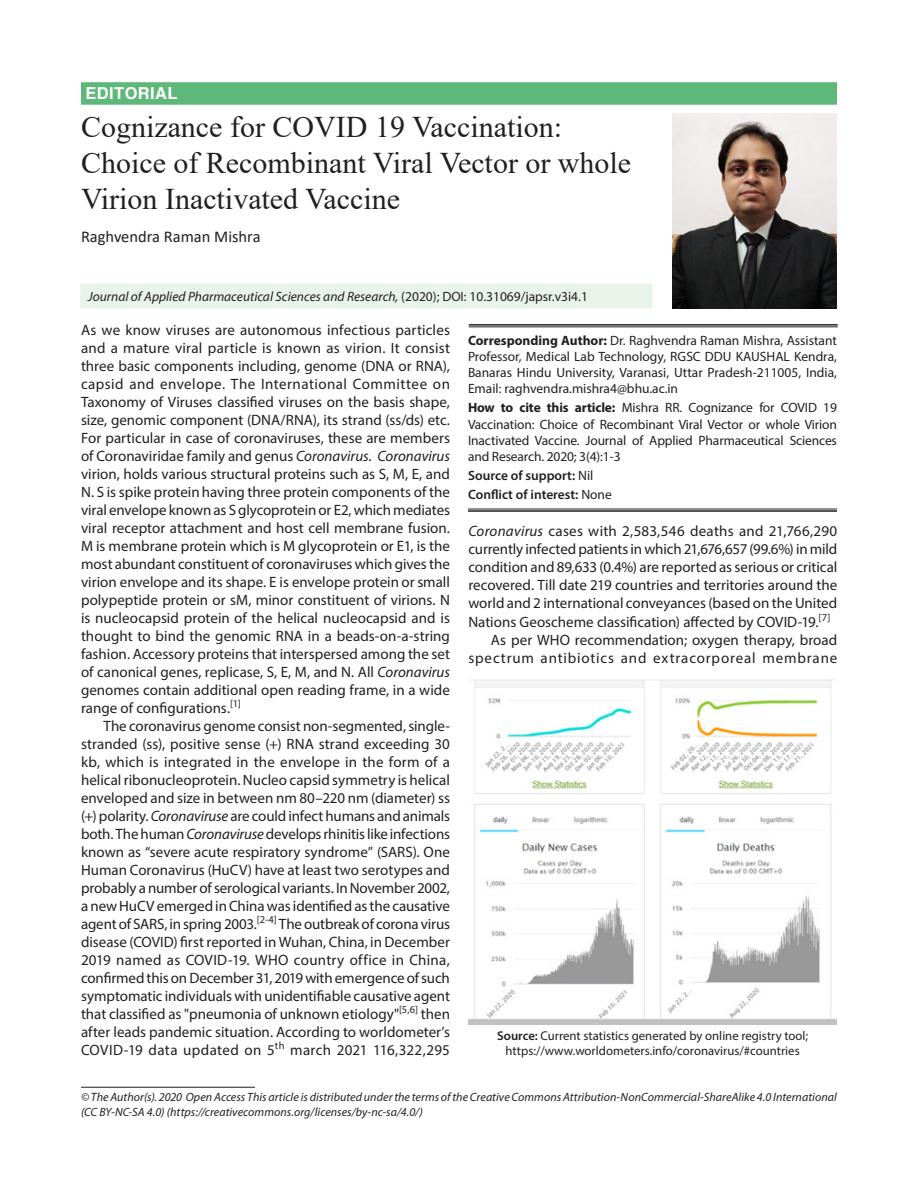
<style>
.page{position:relative;width:918px;height:1188px;background:#fff}
.page>*{position:absolute;margin:0;border:0;box-sizing:border-box;transform-origin:0 0}
.article_head{font:30px/36px "Times New Roman";color:#231f20}
.author{font:16.5px "Calibri";color:#231f20}
.Subject{font:700 16.5px "Helvetica";letter-spacing:.025em;color:#fff}
.text{font:15px/18px "Myriad Pro";letter-spacing:.005em;color:#231f20;text-align:justify}
.Body_flush{font:15px/18px "Myriad Pro";color:#231f20;text-align:justify}
.text-2{font:15px/18.1px "Myriad Pro";letter-spacing:.05em;color:#231f20;text-align:right}
.affiliation{font:13.5px/16.2px "Myriad Pro";letter-spacing:-.01em;color:#231f20;text-align:justify}
.Abstract{font:italic 13.5px "Myriad Pro";color:#231f20}
.affiliation-2{font:600 13.5px "Myriad Pro";color:#231f20}
.fig{font:12.75px/15.3px "Myriad Pro";color:#231f20;text-align:center}
.Bottom_1st_page{font:italic 12px/14.4px "Myriad Pro";letter-spacing:.005em;color:#231f20}
.s1{font-style:normal}
.s2{font-style:italic}
.s3{font-weight:700}
.s4{font-weight:400}
.s5{font-weight:600}
</style>
<div class="page">
<div style="left:81px;top:284px;width:571px;height:24px;background:#e8f4ea"></div>
<div style="left:80px;top:283px;width:572px;height:26px;border:2px solid #e8f4ea"></div>
<div style="left:81px;top:82px;width:756px;height:23px;background:#5eb879"></div>
<hr style="left:469px;top:324px;width:369px;height:2px;background:#231f20">
<hr style="left:469px;top:327px;width:369px;height:1px;background:#231f20">
<hr style="left:468px;top:509px;width:369px;height:1px;background:#231f20">
<hr style="left:468px;top:510px;width:369px;height:2px;background:#231f20">
<hr style="left:81px;top:1087px;width:174px;height:1px;background:#231f20">
<img style="left:672px;top:113px;width:164px;height:196px">
<img style="left:469px;top:679px;width:368px;height:345px">
<p class="Subject" style="left:86px;top:84px;width:94px">EDITORIAL</p>
<p class="article_head" style="left:81px;top:108px;width:552px">Cognizance for COVID 19 Vaccination:<br>Choice of Recombinant Viral Vector or whole<br>Virion Inactivated Vaccine</p>
<p class="author" style="left:81px;top:225px;width:181px">Raghvendra Raman Mishra</p>
<p class="Abstract" style="left:88px;top:288px;width:502px">Journal of Applied Pharmaceutical Sciences and Research, <span class="s1">(2020); DOI: 10.31069/japsr.v3i4.1</span></p>
<p class="Body_flush" style="left:81px;top:321px;width:371px">As we know viruses are autonomous infectious particles and a mature viral particle is known as virion. It consist three basic components including, genome (DNA or RNA), capsid and envelope. The International Committee on Taxonomy of Viruses classified viruses on the basis shape, size, genomic component (DNA/RNA), its strand (ss/ds) etc.<br>For particular in case of coronaviruses, these are members of Coronaviridae family and genus <span class="s2">Coronavirus</span>. <span class="s2">Coronavirus </span>virion, holds various structural proteins such as S, M, E, and N. S is spike protein having three protein components of the viral envelope known as S glycoprotein or E2, which mediates viral receptor attachment and host cell membrane fusion.<br>M is membrane protein which is M glycoprotein or E1, is the most abundant constituent of coronaviruses which gives the virion envelope and its shape. E is envelope protein or small polypeptide protein or sM, minor constituent of virions. N is nucleocapsid protein of the helical nucleocapsid and is thought to bind the genomic RNA in a beads-on-a-string fashion. Accessory proteins that interspersed among the set of canonical genes, replicase, S, E, M, and N. All <span class="s2">Coronavirus </span>genomes contain additional open reading frame, in a wide range of configurations.<sup>[1]</sup></p>
<p class="text" style="left:81px;top:717px;width:371px;text-indent:22px">The coronavirus genome consist non-segmented, single&shy;stranded (ss), positive sense (+) RNA strand exceeding 30 kb, which is integrated in the envelope in the form of a helical ribonucleoprotein. Nucleo capsid symmetry is helical enveloped and size in between nm 80–220 nm (diameter) ss (+) polarity. <span class="s2">Coronaviruse</span> are could infect humans and animals both. The human <span class="s2">Coronaviruse</span> develops rhinitis like infections known as “severe acute respiratory syndrome” (SARS). One Human Coronavirus (HuCV) have at least two serotypes and probably a number of serological variants. In November 2002, a new HuCV emerged in China was identified as the causative agent of SARS, in spring 2003.<sup>[2-4]</sup> The outbreak of corona virus disease (COVID) first reported in Wuhan, China, in December 2019 named as COVID-19. WHO country office in China, confirmed this on December 31, 2019 with emergence of such symptomatic individuals with unidentifiable causative agent that classified as "pneumonia of unknown etiology"<sup>[5,6]</sup> then after leads pandemic situation. According to worldometer’s COVID-19 data updated on 5<sup>th</sup> march 2021 116,322,295</p>
<p class="affiliation" style="left:468px;top:332px;width:371px"><span class="s3">Corresponding Author:</span> Dr. Raghvendra Raman Mishra, Assistant Professor, Medical Lab Technology, RGSC DDU KAUSHAL Kendra, Banaras Hindu University, Varanasi, Uttar Pradesh-211005, India, Email: raghvendra.mishra4@bhu.ac.in</p>
<p class="affiliation" style="left:468px;top:399px;width:371px"><span class="s3">How to cite this article:</span> Mishra RR. Cognizance for COVID 19<br>Vaccination: Choice of Recombinant Viral Vector or whole Virion Inactivated Vaccine. Journal of Applied Pharmaceutical Sciences and Research. 2020; 3(4):1-3</p>
<p class="affiliation-2" style="left:468px;top:467px;width:127px">Source of support: <span class="s4">Nil</span></p>
<p class="affiliation-2" style="left:468px;top:486px;width:145px">Conflict of interest: <span class="s4">None</span></p>
<p class="text" style="left:468px;top:522px;width:371px"><span class="s2">Coronavirus</span> cases with 2,583,546 deaths and 21,766,290 currently infected patients in which 21,676,657 (99.6%) in mild condition and 89,633 (0.4%) are reported as serious or critical recovered. Till date 219 countries and territories around the world and 2 international conveyances (based on the United Nations Geoscheme classification) affected by COVID-19.<sup>[7]</sup></p>
<p class="text-2" style="left:468px;top:630px;width:371px">As per WHO recommendation; oxygen therapy, broad spectrum antibiotics and extracorporeal membrane</p>
<p class="fig" style="left:497px;top:1027px;width:313px"><span class="s5">Source:</span> Current statistics generated by online registry tool; https://www.worldometers.info/coronavirus/#countries</p>
<p class="Bottom_1st_page" style="left:81px;top:1090px;width:757px">© The Author(s). 2020 Open Access This article is distributed under the terms of the Creative Commons Attribution-NonCommercial-ShareAlike 4.0 International (CC BY-NC-SA 4.0) (https://creativecommons.org/licenses/by-nc-sa/4.0/)</p>
</div>
